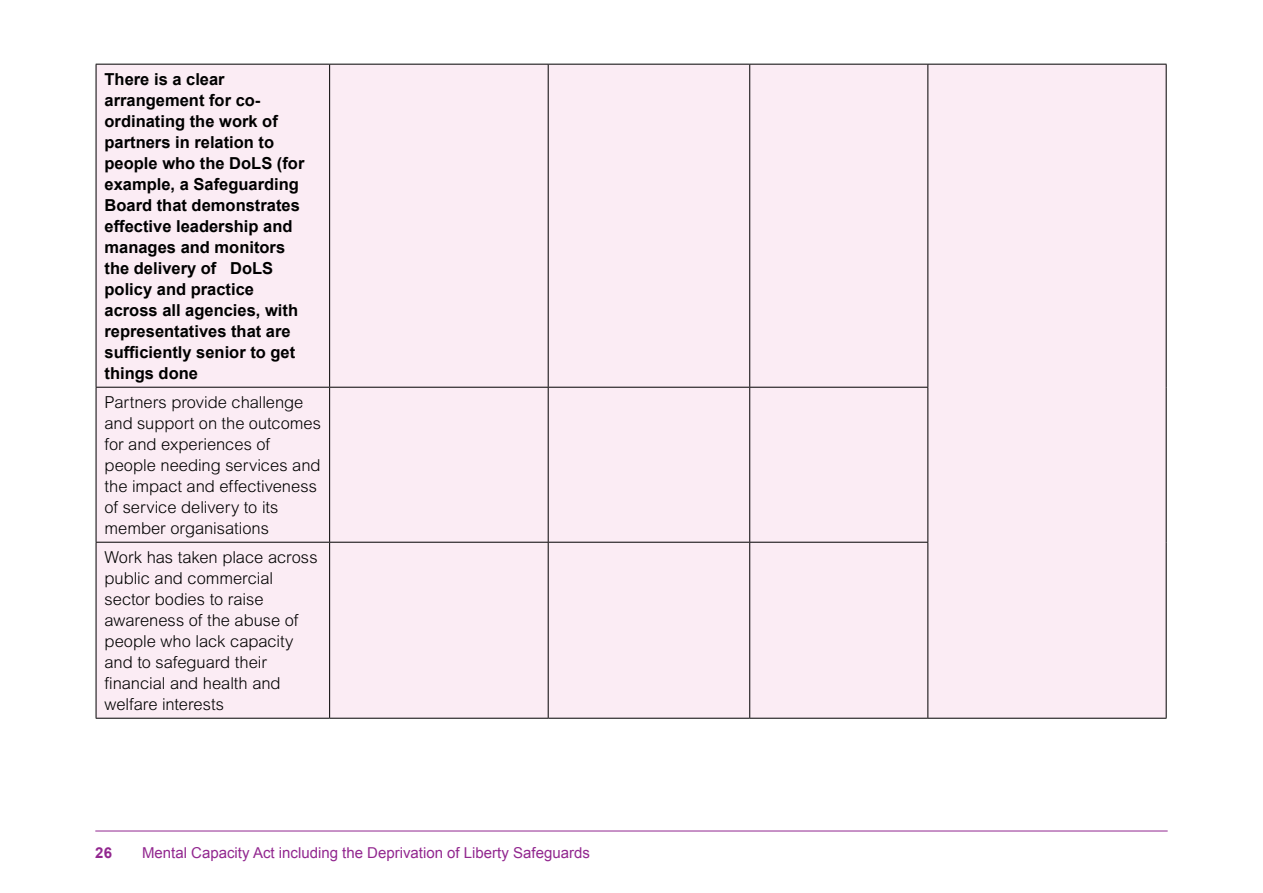
<style>
.page{position:relative;width:1263px;height:893px;background:#fff}
.page>*{position:absolute;margin:0;border:0;box-sizing:border-box;transform-origin:0 0}
.t1{font:300 16.5px/21px "Arial MT Std";color:#000}
.t2{font:700 16.5px/21px "Arial";color:#000}
.t3{font:15px "Arial";color:#92278f}
.t4{font:700 15px "Arial";color:#92278f}
</style>
<div class="page">
<hr style="left:95px;top:831px;width:1073px;height:1px;background:#92278f">
<div style="left:97px;top:65px;width:1069px;height:653px;background:#fbecf4"></div>
<hr style="left:96px;top:64px;width:234px;height:1px;background:#000">
<hr style="left:330px;top:64px;width:218px;height:1px;background:#000">
<hr style="left:329px;top:65px;width:1px;height:322px;background:#000">
<hr style="left:548px;top:64px;width:202px;height:1px;background:#000">
<hr style="left:548px;top:65px;width:1px;height:322px;background:#000">
<hr style="left:750px;top:64px;width:178px;height:1px;background:#000">
<hr style="left:928px;top:64px;width:238px;height:1px;background:#000">
<hr style="left:927px;top:65px;width:1px;height:322px;background:#000">
<hr style="left:1166px;top:65px;width:1px;height:322px;background:#000">
<hr style="left:96px;top:387px;width:234px;height:1px;background:#000">
<hr style="left:330px;top:387px;width:218px;height:1px;background:#000">
<hr style="left:329px;top:388px;width:1px;height:154px;background:#000">
<hr style="left:548px;top:387px;width:202px;height:1px;background:#000">
<hr style="left:548px;top:388px;width:1px;height:154px;background:#000">
<hr style="left:750px;top:387px;width:178px;height:1px;background:#000">
<hr style="left:927px;top:388px;width:1px;height:154px;background:#000">
<hr style="left:1166px;top:387px;width:1px;height:155px;background:#000">
<hr style="left:96px;top:542px;width:234px;height:1px;background:#000">
<hr style="left:330px;top:542px;width:218px;height:1px;background:#000">
<hr style="left:329px;top:543px;width:1px;height:175px;background:#000">
<hr style="left:548px;top:542px;width:202px;height:1px;background:#000">
<hr style="left:548px;top:543px;width:1px;height:175px;background:#000">
<hr style="left:750px;top:542px;width:178px;height:1px;background:#000">
<hr style="left:927px;top:543px;width:1px;height:175px;background:#000">
<hr style="left:1166px;top:542px;width:1px;height:176px;background:#000">
<hr style="left:96px;top:718px;width:234px;height:1px;background:#000">
<hr style="left:330px;top:718px;width:218px;height:1px;background:#000">
<hr style="left:548px;top:718px;width:202px;height:1px;background:#000">
<hr style="left:750px;top:718px;width:178px;height:1px;background:#000">
<hr style="left:928px;top:718px;width:238px;height:1px;background:#000">
<hr style="left:96px;top:65px;width:1px;height:322px;background:#000">
<hr style="left:749px;top:65px;width:1px;height:322px;background:#000">
<hr style="left:96px;top:388px;width:1px;height:154px;background:#000">
<hr style="left:749px;top:388px;width:1px;height:154px;background:#000">
<hr style="left:96px;top:543px;width:1px;height:175px;background:#000">
<hr style="left:749px;top:543px;width:1px;height:175px;background:#000">
<p class="t2" style="left:105px;top:69px;width:201px">There is a clear arrangement for co&shy;ordinating the work of partners in relation to people who the DoLS (for example, a Safeguarding<br>Board that demonstrates effective leadership and manages and monitors the delivery of DoLS policy and practice across all agencies, with representatives that are sufficiently senior to get things done</p>
<p class="t1" style="left:105px;top:391px;width:218px">Partners provide challenge and support on the outcomes for and experiences of people needing services and the impact and effectiveness of service delivery to its member organisations</p>
<p class="t1" style="left:105px;top:546px;width:215px">Work has taken place across public and commercial sector bodies to raise awareness of the abuse of people who lack capacity and to safeguard their financial and health and welfare interests</p>
<p class="t4" style="left:95px;top:843px;width:18px">26</p>
<p class="t3" style="left:142px;top:843px;width:449px">Mental Capacity Act including the Deprivation of Liberty Safeguards</p>
</div>
